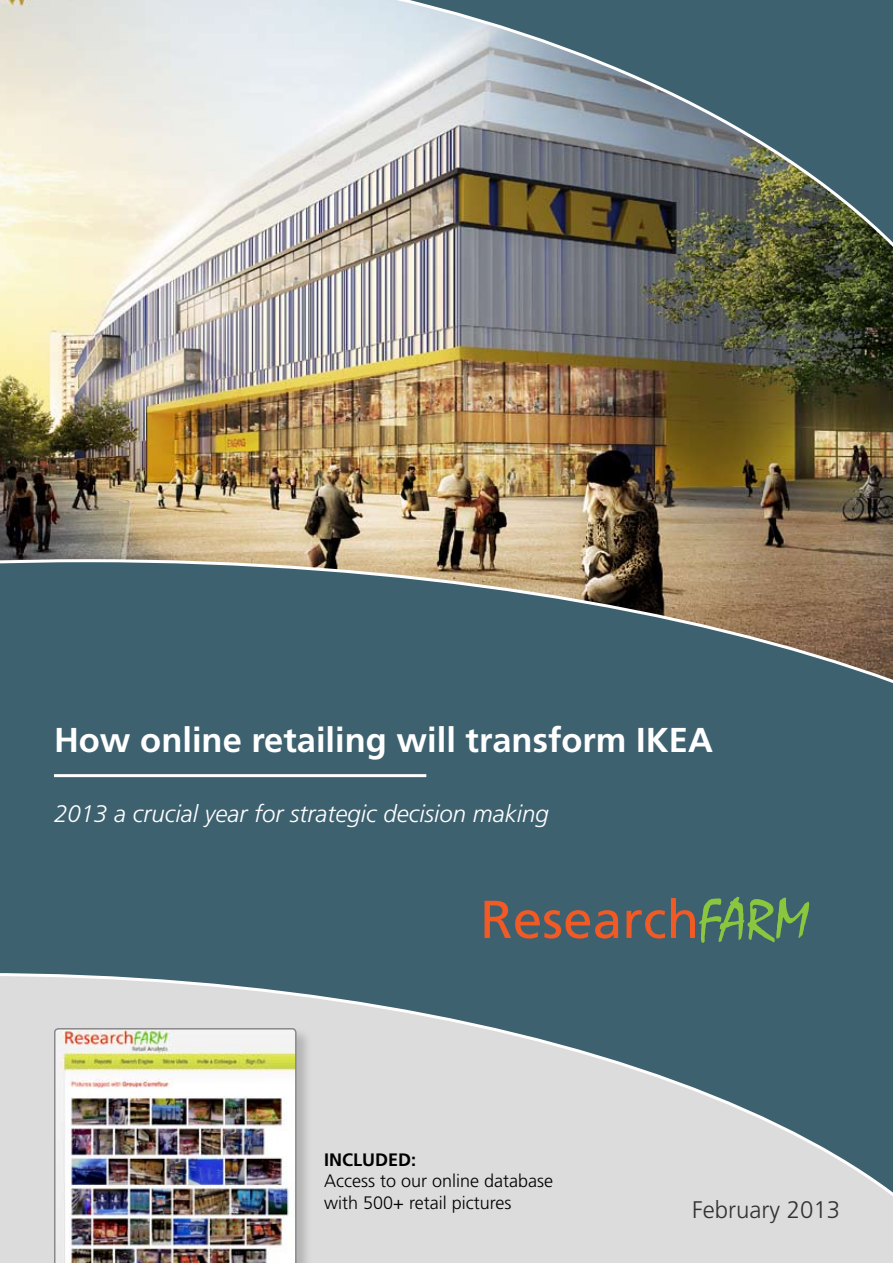
<style>
.page{position:relative;width:893px;height:1263px;background:#fff}
.page>*{position:absolute;margin:0;border:0;box-sizing:border-box;transform-origin:0 0}
.t1{font:53.25px "Frutiger LT Std";color:#f15a24}
.t2{font:700 34.5px "Frutiger LT Std";color:#fff}
.t3{font:italic 300 24px "Frutiger LT Std";color:#fff}
.t4{font:300 24px "Frutiger LT Std";color:#333}
.t5{font:300 18px/21.6px "Frutiger LT Std";color:#000}
.t6{font:700 18px "Frutiger LT Std";color:#000}
.s1{font-family:"Mistral";font-size:55.5px;color:#8cc63f}
</style>
<div class="page">
<img style="left:0;top:0;width:893px;height:559px">
<svg style="left:0;top:559px;width:893px;height:252px;background:#4b666e"></svg>
<div style="left:0;top:811px;width:893px;height:452px;background:#3d616f"></div>
<svg style="left:0;top:973px;width:893px;height:290px"></svg>
<hr style="left:54px;top:774px;width:372px;height:3px;background:#fff">
<div style="left:53px;top:1027px;width:266px;height:236px;background:#000;opacity:.18"></div>
<img style="left:54px;top:1028px;width:243px;height:235px">
<h2 class="t2" style="left:54px;top:719px;width:660px">How online retailing will transform IKEA</h2>
<h3 class="t3" style="left:54px;top:800px;width:496px">2013 a crucial year for strategic decision making</h3>
<h1 class="t1" style="left:480px;top:888px;width:331px">Research<span class="s1">FARM</span></h1>
<p class="t6" style="left:324px;top:1149px;width:93px">INCLUDED:</p>
<p class="t5" style="left:324px;top:1170px;width:231px">Access to our online database with 500+ retail pictures</p>
<h3 class="t4" style="left:692px;top:1196px;width:150px">February 2013</h3>
</div>
